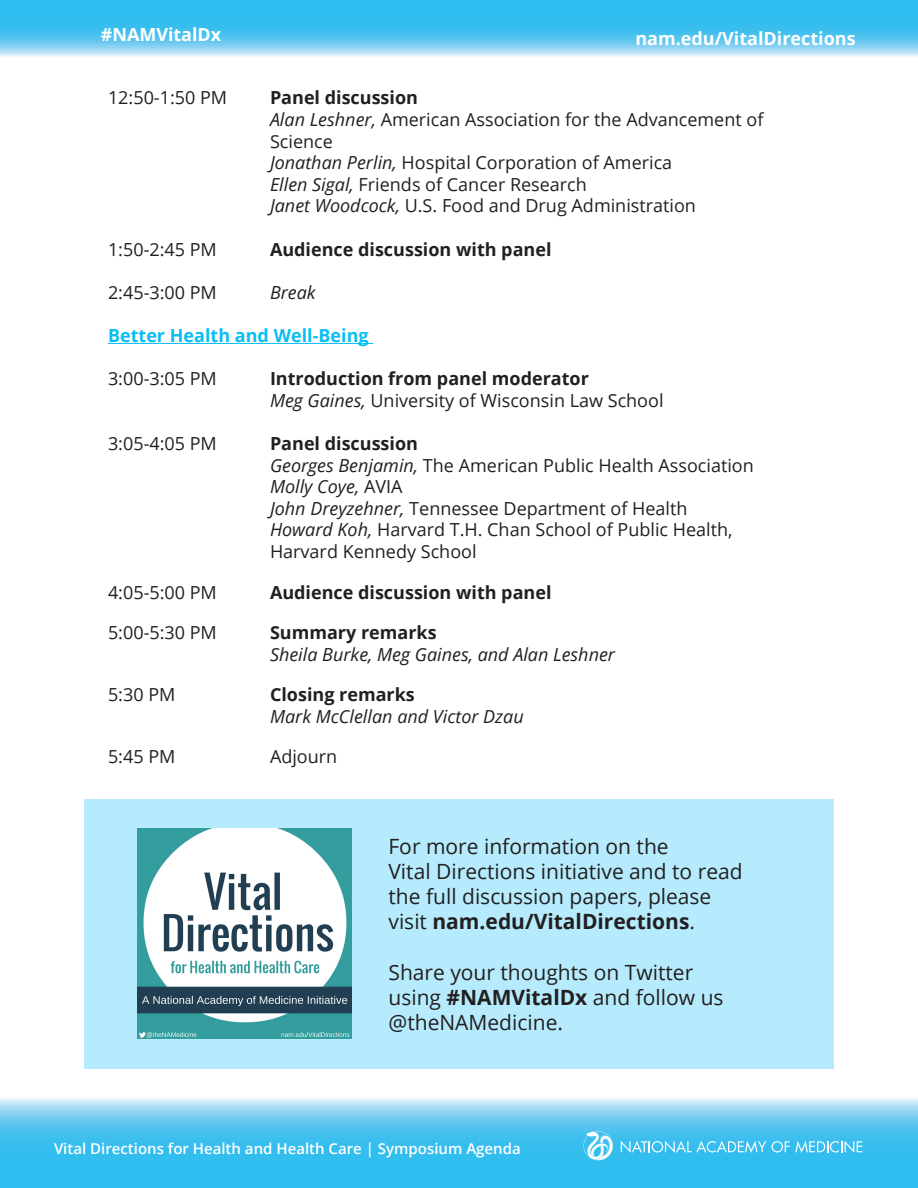
<style>
.page{position:relative;width:918px;height:1188px;background:#fff}
.page>*{position:absolute;margin:0;border:0;box-sizing:border-box;transform-origin:0 0}
.t1{font:21px/25.2px "Open Sans";color:#231f20}
.t2{font:18px/21.6px "Open Sans";color:#231f20}
.t3{font:700 18px "Open Sans";color:#231f20}
.t4{font:italic 18px "Open Sans";color:#231f20}
.t5{font:700 18px "Open Sans";color:#fff}
.t6{font:700 18px "Open Sans";color:#0abdf5}
.t7{font:600 15px "Open Sans";color:#fff}
.s1{font-style:italic}
.s2{font-style:normal}
.s3{font-weight:700}
</style>
<div class="page">
<svg style="left:0;top:1098px;width:918px;height:90px;background:#55c6f0"></svg>
<svg style="left:621px;top:1141px;width:241px;height:12px;background:#6bcef2"></svg>
<svg style="left:584px;top:1131px;width:29px;height:29px"></svg>
<hr style="left:108px;top:343px;width:265px;height:1px;background:#0abdf5">
<svg style="left:0;top:0;width:918px;height:57px;background:#56c6f0"></svg>
<div style="left:84px;top:799px;width:750px;height:269px;background:#b5ebfc"></div>
<img style="left:138px;top:829px;width:214px;height:210px">
<p class="t5" style="left:101px;top:22px;width:122px">#NAMVitalDx</p>
<p class="t5" style="left:635px;top:25px;width:222px">nam.edu/VitalDirections</p>
<p class="t2" style="left:108px;top:87px;width:121px">12:50-1:50 PM</p>
<p class="t3" style="left:270px;top:85px;width:150px">Panel discussion</p>
<p class="t2" style="left:270px;top:108px;width:495px"><span class="s1">Alan Leshner,</span> American Association for the Advancement of<br>Science</p>
<p class="t2" style="left:270px;top:151px;width:404px"><span class="s1">Jonathan Perlin,</span> Hospital Corporation of America</p>
<p class="t2" style="left:270px;top:173px;width:318px"><span class="s1">Ellen Sigal,</span> Friends of Cancer Research</p>
<p class="t2" style="left:270px;top:195px;width:428px"><span class="s1">Janet Woodcock,</span> U.S. Food and Drug Administration</p>
<p class="t2" style="left:108px;top:238px;width:110px">1:50-2:45 PM</p>
<p class="t3" style="left:270px;top:236px;width:283px">Audience discussion with panel</p>
<p class="t2" style="left:108px;top:281px;width:110px">2:45-3:00 PM</p>
<p class="t4" style="left:270px;top:280px;width:47px">Break</p>
<p class="t6" style="left:108px;top:323px;width:262px">Better Health and Well-Being</p>
<p class="t2" style="left:108px;top:367px;width:110px">3:00-3:05 PM</p>
<p class="t3" style="left:270px;top:366px;width:320px">Introduction from panel moderator</p>
<p class="t2" style="left:270px;top:389px;width:395px"><span class="s1">Meg Gaines,</span> University of Wisconsin Law School</p>
<p class="t2" style="left:108px;top:432px;width:110px">3:05-4:05 PM</p>
<p class="t3" style="left:270px;top:431px;width:150px">Panel discussion</p>
<p class="t2" style="left:270px;top:454px;width:485px"><span class="s1">Georges Benjamin,</span> The American Public Health Association</p>
<p class="t4" style="left:270px;top:474px;width:134px">Molly Coye, <span class="s2">AVIA</span></p>
<p class="t2" style="left:270px;top:497px;width:419px"><span class="s1">John Dreyzehner,</span> Tennessee Department of Health</p>
<p class="t2" style="left:270px;top:519px;width:464px"><span class="s1">Howard Koh,</span> Harvard T.H. Chan School of Public Health,<br>Harvard Kennedy School</p>
<p class="t2" style="left:108px;top:581px;width:110px">4:05-5:00 PM</p>
<p class="t3" style="left:270px;top:579px;width:283px">Audience discussion with panel</p>
<p class="t2" style="left:108px;top:621px;width:110px">5:00-5:30 PM</p>
<p class="t3" style="left:270px;top:620px;width:168px">Summary remarks</p>
<p class="t4" style="left:270px;top:642px;width:347px">Sheila Burke, Meg Gaines, and Alan Leshner</p>
<p class="t2" style="left:108px;top:683px;width:69px">5:30 PM</p>
<p class="t3" style="left:270px;top:682px;width:146px">Closing remarks</p>
<p class="t4" style="left:270px;top:704px;width:255px">Mark McClellan and Victor Dzau</p>
<p class="t2" style="left:108px;top:745px;width:69px">5:45 PM</p>
<p class="t2" style="left:270px;top:745px;width:69px">Adjourn</p>
<p class="t1" style="left:388px;top:833px;width:356px">For more information on the<br>Vital Directions initiative and to read the full discussion papers, please visit <span class="s3">nam.edu/VitalDirections</span>.</p>
<p class="t1" style="left:388px;top:959px;width:337px">Share your thoughts on Twitter using <span class="s3">#NAMVitalDx</span> and follow us</p>
<p class="t1" style="left:388px;top:1009px;width:176px">@theNAMedicine.</p>
<p class="t7" style="left:54px;top:1138px;width:468px">Vital Directions for Health and Health Care | Symposium Agenda</p>
</div>
